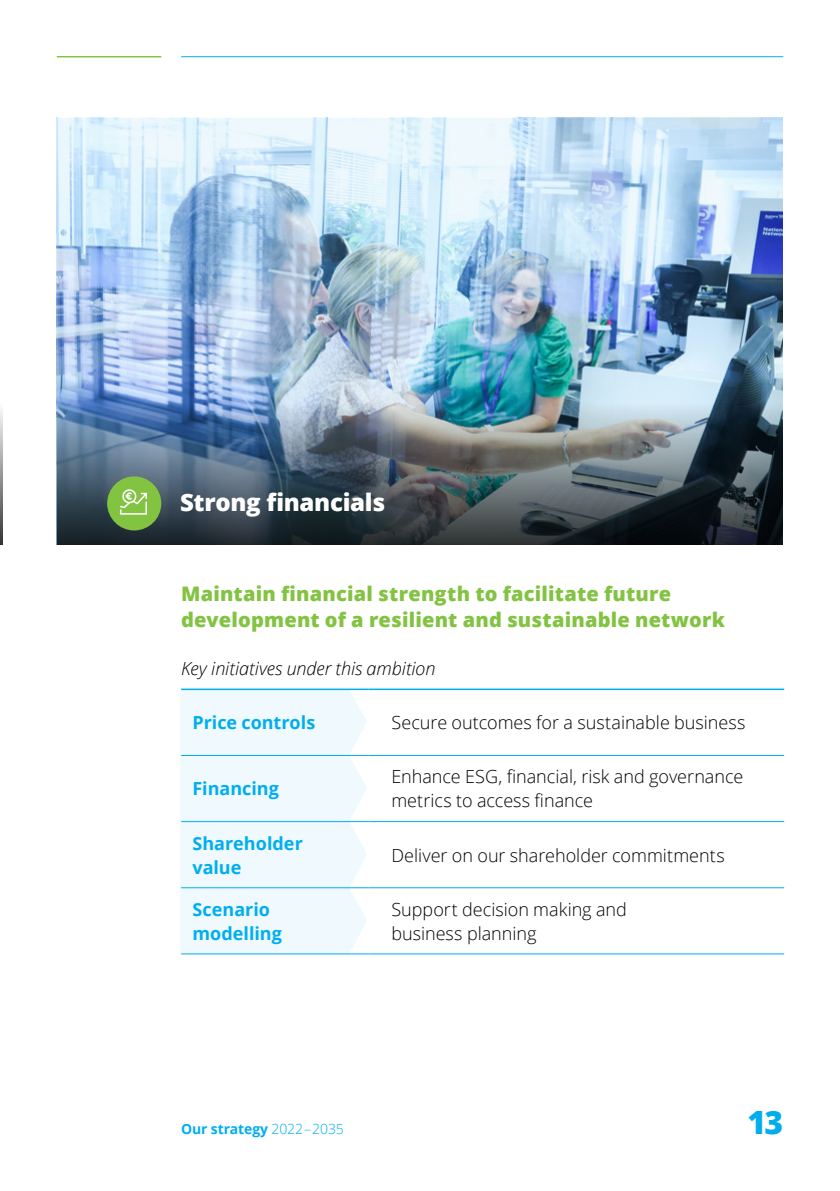
<style>
.page{position:relative;width:840px;height:1191px;background:#fff}
.page>*{position:absolute;margin:0;border:0;box-sizing:border-box;transform-origin:0 0}
.t1{font:800 32px "Open Sans";color:#00aeef}
.t2{font:800 24px "Open Sans";letter-spacing:-.015em;color:#fff}
.t3{font:800 20px/26px "Open Sans";letter-spacing:.01em;color:#82c341}
.t4{font:300 18px/24px "Open Sans";color:#000}
.t5{font:700 18px/24px "Open Sans";color:#00aeef}
.t6{font:italic 300 18px "Open Sans";letter-spacing:-.005em;color:#000}
.t7{font:700 14px "Open Sans";letter-spacing:-.01em;color:#00aeef}
.s1{font-weight:300}
</style>
<div class="page">
<img style="left:57px;top:118px;width:724px;height:285px">
<hr style="left:0;top:403px;width:2px;height:141px;background:#000">
<img style="left:57px;top:403px;width:724px;height:141px">
<div style="left:180px;top:690px;width:187px;height:264px;background:#eff9fe"></div>
<hr style="left:181px;top:755px;width:187px;height:1px;background:#00aeef">
<hr style="left:368px;top:755px;width:415px;height:1px;background:#00aeef">
<hr style="left:181px;top:821px;width:187px;height:1px;background:#00aeef">
<hr style="left:368px;top:821px;width:415px;height:1px;background:#00aeef">
<hr style="left:181px;top:887px;width:187px;height:1px;background:#00aeef">
<hr style="left:368px;top:887px;width:415px;height:1px;background:#00aeef">
<hr style="left:181px;top:953px;width:187px;height:1px;background:#00aeef">
<hr style="left:368px;top:953px;width:415px;height:1px;background:#00aeef">
<hr style="left:181px;top:688px;width:187px;height:2px;background:#00aeef">
<hr style="left:368px;top:688px;width:415px;height:2px;background:#00aeef">
<div style="left:107px;top:476px;width:54px;height:54px;background:#82c341;border-radius:50%"></div>
<svg style="left:120px;top:489px;width:27px;height:25px"></svg>
<hr style="left:181px;top:56px;width:601px;height:1px;background:#00aeef">
<hr style="left:57px;top:56px;width:104px;height:1px;background:#82c341">
<h2 class="t2" style="left:180px;top:484px;width:206px">Strong financials</h2>
<p class="t3" style="left:181px;top:579px;width:545px">Maintain financial strength to facilitate future development of a resilient and sustainable network</p>
<p class="t6" style="left:181px;top:656px;width:256px">Key initiatives under this ambition</p>
<p class="t5" style="left:192px;top:710px;width:124px">Price controls</p>
<p class="t4" style="left:391px;top:710px;width:355px">Secure outcomes for a sustainable business</p>
<p class="t5" style="left:192px;top:776px;width:88px">Financing</p>
<p class="t4" style="left:391px;top:764px;width:353px">Enhance ESG, financial, risk and governance metrics to access finance</p>
<p class="t5" style="left:192px;top:830px;width:112px">Shareholder value</p>
<p class="t4" style="left:391px;top:842px;width:334px">Deliver on our shareholder commitments</p>
<p class="t5" style="left:192px;top:896px;width:91px">Scenario modelling</p>
<p class="t4" style="left:391px;top:896px;width:237px">Support decision making and business planning</p>
<p class="t7" style="left:181px;top:1119px;width:164px">Our strategy <span class="s1">2022 – 2035</span></p>
<p class="t1" style="left:746px;top:1098px;width:37px">13</p>
</div>
